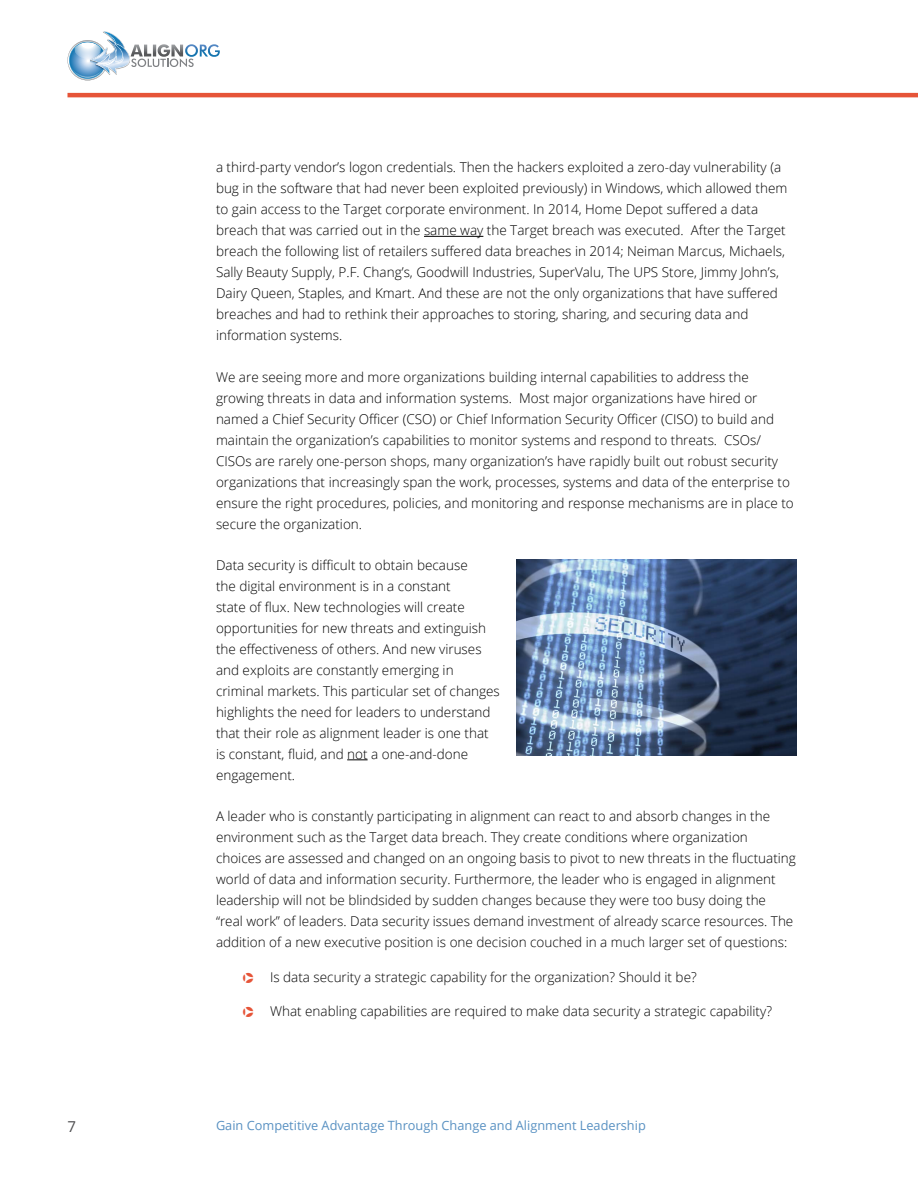
<style>
.page{position:relative;width:918px;height:1188px;background:#fff}
.page>*{position:absolute;margin:0;border:0;box-sizing:border-box;transform-origin:0 0}
.t1{font:15px "Open Sans";color:#4d4d4f}
.t2{font:300 13.5px/21px "Open Sans";color:#000}
.t3{font:12.75px "Open Sans";color:#5991c2}
.s1{font-family:"Pointers";font-weight:400;color:#e65438}
</style>
<div class="page">
<svg style="left:68px;top:31px;width:152px;height:49px"></svg>
<hr style="left:68px;top:93px;width:850px;height:4px;background:#e65438">
<hr style="left:424px;top:236px;width:59px;height:1px;background:#000">
<svg style="left:347px;top:760px;width:21px;height:1px"></svg>
<img style="left:516px;top:559px;width:280px;height:196px">
<p class="t2" style="left:216px;top:157px;width:573px">a third-party vendor’s logon credentials. Then the hackers exploited a zero-day vulnerability (a bug in the software that had never been exploited previously) in Windows, which allowed them to gain access to the Target corporate environment. In 2014, Home Depot suffered a data breach that was carried out in the same way the Target breach was executed. After the Target breach the following list of retailers suffered data breaches in 2014; Neiman Marcus, Michaels, Sally Beauty Supply, P.F. Chang’s, Goodwill Industries, SuperValu, The UPS Store, Jimmy John’s, Dairy Queen, Staples, and Kmart. And these are not the only organizations that have suffered breaches and had to rethink their approaches to storing, sharing, and securing data and information systems.</p>
<p class="t2" style="left:216px;top:366px;width:579px">We are seeing more and more organizations building internal capabilities to address the growing threats in data and information systems. Most major organizations have hired or named a Chief Security Officer (CSO) or Chief Information Security Officer (CISO) to build and maintain the organization’s capabilities to monitor systems and respond to threats. CSOs/ CISOs are rarely one-person shops, many organization’s have rapidly built out robust security organizations that increasingly span the work, processes, systems and data of the enterprise to ensure the right procedures, policies, and monitoring and response mechanisms are in place to secure the organization.</p>
<p class="t2" style="left:216px;top:554px;width:285px">Data security is difficult to obtain because<br>the digital environment is in a constant<br>state of flux. New technologies will create opportunities for new threats and extinguish the effectiveness of others. And new viruses and exploits are constantly emerging in criminal markets. This particular set of changes highlights the need for leaders to understand that their role as alignment leader is one that is constant, fluid, and not a one-and-done engagement.</p>
<p class="t2" style="left:216px;top:805px;width:581px">A leader who is constantly participating in alignment can react to and absorb changes in the environment such as the Target data breach. They create conditions where organization choices are assessed and changed on an ongoing basis to pivot to new threats in the fluctuating world of data and information security. Furthermore, the leader who is engaged in alignment leadership will not be blindsided by sudden changes because they were too busy doing the “real work” of leaders. Data security issues demand investment of already scarce resources. The addition of a new executive position is one decision couched in a much larger set of questions:</p>
<p class="t2" style="left:243px;top:966px;width:455px"><span class="s1">q</span> Is data security a strategic capability for the organization? Should it be?</p>
<p class="t2" style="left:243px;top:1001px;width:531px"><span class="s1">q</span> What enabling capabilities are required to make data security a strategic capability?</p>
<p class="t1" style="left:68px;top:1116px;width:10px">7</p>
<p class="t3" style="left:216px;top:1117px;width:431px">Gain Competitive Advantage Through Change and Alignment Leadership</p>
</div>
